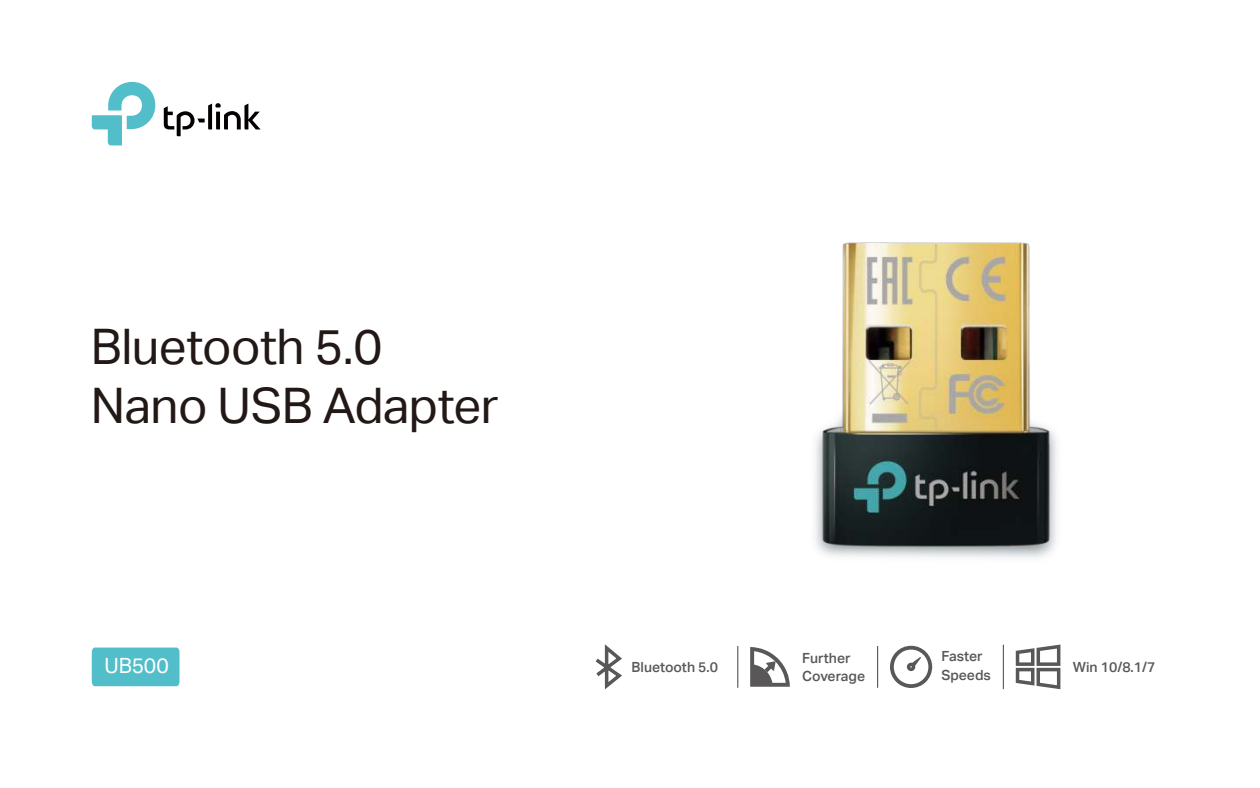
<style>
.page{position:relative;width:1260px;height:788px;background:#fff}
.page>*{position:absolute;margin:0;border:0;box-sizing:border-box;transform-origin:0 0}
.t1{font:49px/58.8px "TP Link Aktiv Regular";letter-spacing:-.01em;color:#221815}
.t2{font:21px "TP Link Aktiv Regular";letter-spacing:-.01em;color:#fff}
.t3{font:14px/18.6px "TP Link Aktiv Medium";color:#595757}
</style>
<div class="page">
<div style="left:92px;top:647px;width:88px;height:39px;background:#52bec9"></div>
<svg style="left:92px;top:82px;width:63px;height:63px"></svg>
<svg style="left:164px;top:103px;width:97px;height:33px"></svg>
<svg style="left:750px;top:647px;width:40px;height:39px"></svg>
<hr style="left:1003px;top:644px;width:1px;height:45px;background:#595757">
<hr style="left:877px;top:646px;width:1px;height:41px;background:#595757">
<hr style="left:737px;top:646px;width:1px;height:41px;background:#595757">
<svg style="left:890px;top:645px;width:42px;height:43px"></svg>
<svg style="left:1016px;top:644px;width:44px;height:45px"></svg>
<svg style="left:595px;top:644px;width:27px;height:46px"></svg>
<img style="left:815px;top:242px;width:242px;height:316px">
<h1 class="t1" style="left:91px;top:321px;width:409px">Bluetooth 5.0<br>Nano USB Adapter</h1>
<h2 class="t2" style="left:105px;top:657px;width:66px">UB500</h2>
<p class="t3" style="left:632px;top:659px;width:88px">Bluetooth 5.0</p>
<p class="t3" style="left:941px;top:648px;width:51px">Faster<br>Speeds</p>
<p class="t3" style="left:1073px;top:658px;width:84px">Win 10/8.1/7</p>
<p class="t3" style="left:802px;top:649px;width:64px">Further<br>Coverage</p>
</div>
